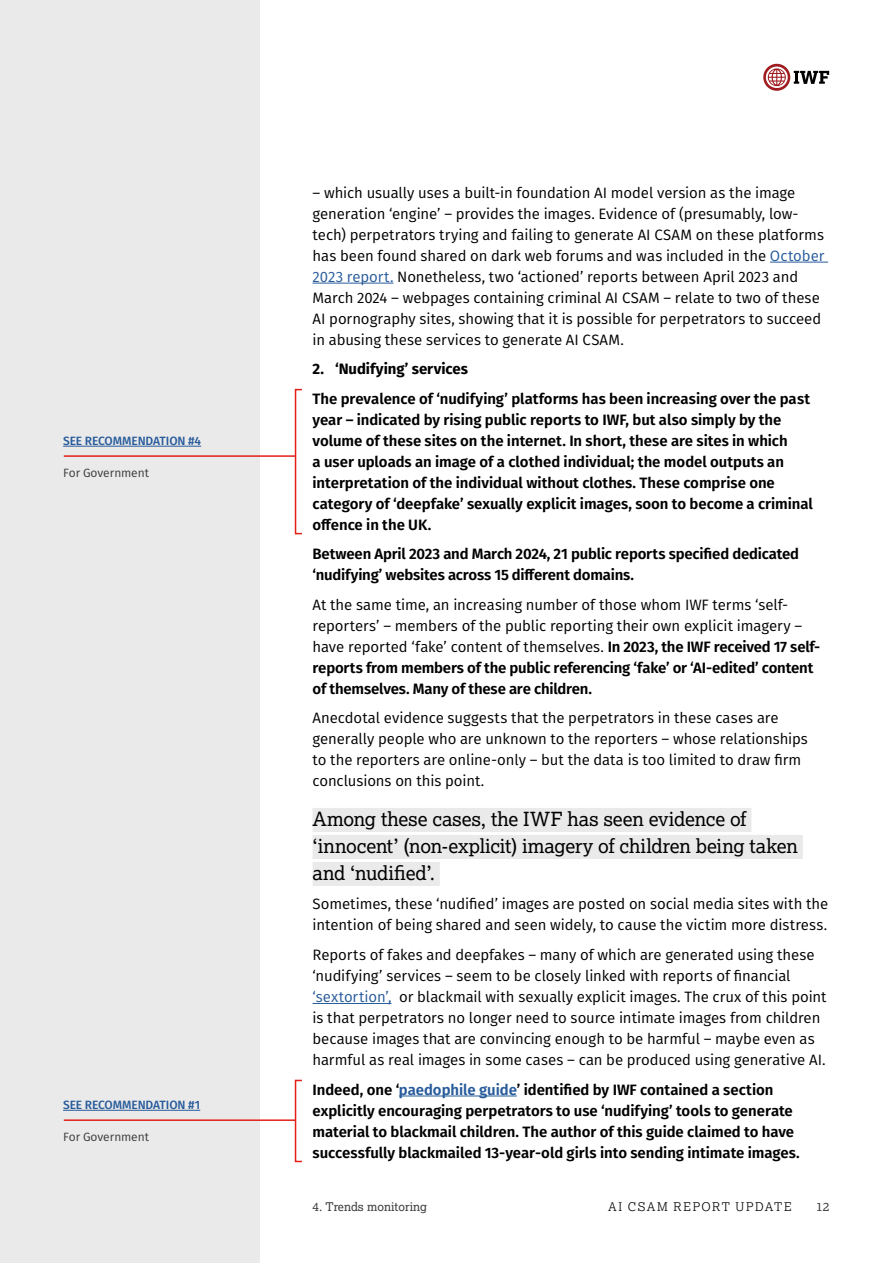
<style>
.page{position:relative;width:893px;height:1263px;background:#fff}
.page>*{position:absolute;margin:0;border:0;box-sizing:border-box;transform-origin:0 0}
.t1{font:19.5px/27px "Lexia";letter-spacing:-.01em;color:#000}
.t2{font:15px/21px "Fira Sans";letter-spacing:-.005em;color:#000}
.t3{font:600 15px/21px "Fira Sans";letter-spacing:-.005em;color:#000}
.t4{font:700 15px "Fira Sans";color:#000}
.t5{font:500 12px "Fira Sans";letter-spacing:-.01em;color:#275b9b}
.t6{font:12px "Fira Sans";letter-spacing:-.005em;color:#3a3a39}
.t7{font:12px "Lexia";color:#3a3a39}
.t8{font:300 12px "Lexia";letter-spacing:.13em;color:#000}
.s1{color:#275b9b}
.s2{font-weight:600}
</style>
<div class="page">
<div style="left:0;top:0;width:260px;height:1263px;background:#eaeaea"></div>
<hr style="left:770px;top:262px;width:58px;height:1px;background:#275b9b">
<hr style="left:313px;top:283px;width:80px;height:1px;background:#275b9b">
<div style="left:295px;top:389px;width:8px;height:145px;border:2px solid #e41f18"></div>
<div style="left:313px;top:808px;width:438px;height:24px;background:#eaeaea"></div>
<div style="left:313px;top:835px;width:490px;height:24px;background:#eaeaea"></div>
<div style="left:313px;top:862px;width:127px;height:24px;background:#eaeaea"></div>
<hr style="left:313px;top:1003px;width:78px;height:1px;background:#275b9b">
<div style="left:295px;top:1080px;width:8px;height:82px;border:2px solid #e41f18"></div>
<hr style="left:399px;top:1095px;width:118px;height:1px;background:#275b9b">
<hr style="left:64px;top:455px;width:232px;height:2px;background:#e41f18">
<hr style="left:63px;top:446px;width:125px;height:1px;background:#275b9b">
<svg style="left:188px;top:446px;width:13px;height:1px"></svg>
<hr style="left:64px;top:1119px;width:232px;height:2px;background:#e41f18">
<hr style="left:63px;top:1110px;width:137px;height:1px;background:#275b9b">
<svg style="left:763px;top:64px;width:66px;height:27px"></svg>
<p class="t5" style="left:63px;top:431px;width:140px">SEE RECOMMENDATION #4</p>
<p class="t6" style="left:63px;top:464px;width:87px">For Government</p>
<p class="t5" style="left:63px;top:1095px;width:139px">SEE RECOMMENDATION #1</p>
<p class="t6" style="left:63px;top:1128px;width:87px">For Government</p>
<p class="t2" style="left:313px;top:181px;width:513px">– which usually uses a built-in foundation AI model version as the image generation ‘engine’ – provides the images. Evidence of (presumably, low&shy;tech) perpetrators trying and failing to generate AI CSAM on these platforms has been found shared on dark web forums and was included in the <span class="s1">October 2023 report.</span> Nonetheless, two ‘actioned’ reports between April 2023 and March 2024 – webpages containing criminal AI CSAM – relate to two of these AI pornography sites, showing that it is possible for perpetrators to succeed in abusing these services to generate AI CSAM.</p>
<p class="t4" style="left:313px;top:356px;width:157px">2. ‘Nudifying’ services</p>
<p class="t3" style="left:313px;top:387px;width:502px">The prevalence of ‘nudifying’ platforms has been increasing over the past year – indicated by rising public reports to IWF, but also simply by the volume of these sites on the internet. In short, these are sites in which<br>a user uploads an image of a clothed individual; the model outputs an interpretation of the individual without clothes. These comprise one category of ‘deepfake’ sexually explicit images, soon to become a criminal offence in the UK.</p>
<p class="t3" style="left:313px;top:542px;width:488px">Between April 2023 and March 2024, 21 public reports specified dedicated ‘nudifying’ websites across 15 different domains.</p>
<p class="t2" style="left:313px;top:594px;width:509px">At the same time, an increasing number of those whom IWF terms ‘self&shy;reporters’ – members of the public reporting their own explicit imagery – have reported ‘fake’ content of themselves. <span class="s2">In 2023, the IWF received 17 self&shy;reports from members of the public referencing ‘fake’ or ‘AI-edited’ content of themselves. Many of these are children.</span></p>
<p class="t2" style="left:313px;top:707px;width:497px">Anecdotal evidence suggests that the perpetrators in these cases are generally people who are unknown to the reporters – whose relationships to the reporters are online-only – but the data is too limited to draw firm conclusions on this point.</p>
<h1 class="t1" style="left:313px;top:805px;width:487px">Among these cases, the IWF has seen evidence of ‘innocent’ (non-explicit) imagery of children being taken and ‘nudified’.</h1>
<p class="t2" style="left:313px;top:893px;width:517px">Sometimes, these ‘nudified’ images are posted on social media sites with the intention of being shared and seen widely, to cause the victim more distress.</p>
<p class="t2" style="left:313px;top:944px;width:516px">Reports of fakes and deepfakes – many of which are generated using these ‘nudifying’ services – seem to be closely linked with reports of financial <span class="s1">‘sextortion’,</span> or blackmail with sexually explicit images. The crux of this point is that perpetrators no longer need to source intimate images from children because images that are convincing enough to be harmful – maybe even as harmful as real images in some cases – can be produced using generative AI.</p>
<p class="t3" style="left:313px;top:1078px;width:489px">Indeed, one ‘<span class="s1">paedophile guide</span>’ identified by IWF contained a section explicitly encouraging perpetrators to use ‘nudifying’ tools to generate material to blackmail children. The author of this guide claimed to have successfully blackmailed 13-year-old girls into sending intimate images.</p>
<p class="t7" style="left:313px;top:1199px;width:116px">4. Trends monitoring</p>
<p class="t8" style="left:608px;top:1199px;width:185px">AI CSAM REPORT UPDATE</p>
<p class="t7" style="left:816px;top:1199px;width:15px">12</p>
</div>
